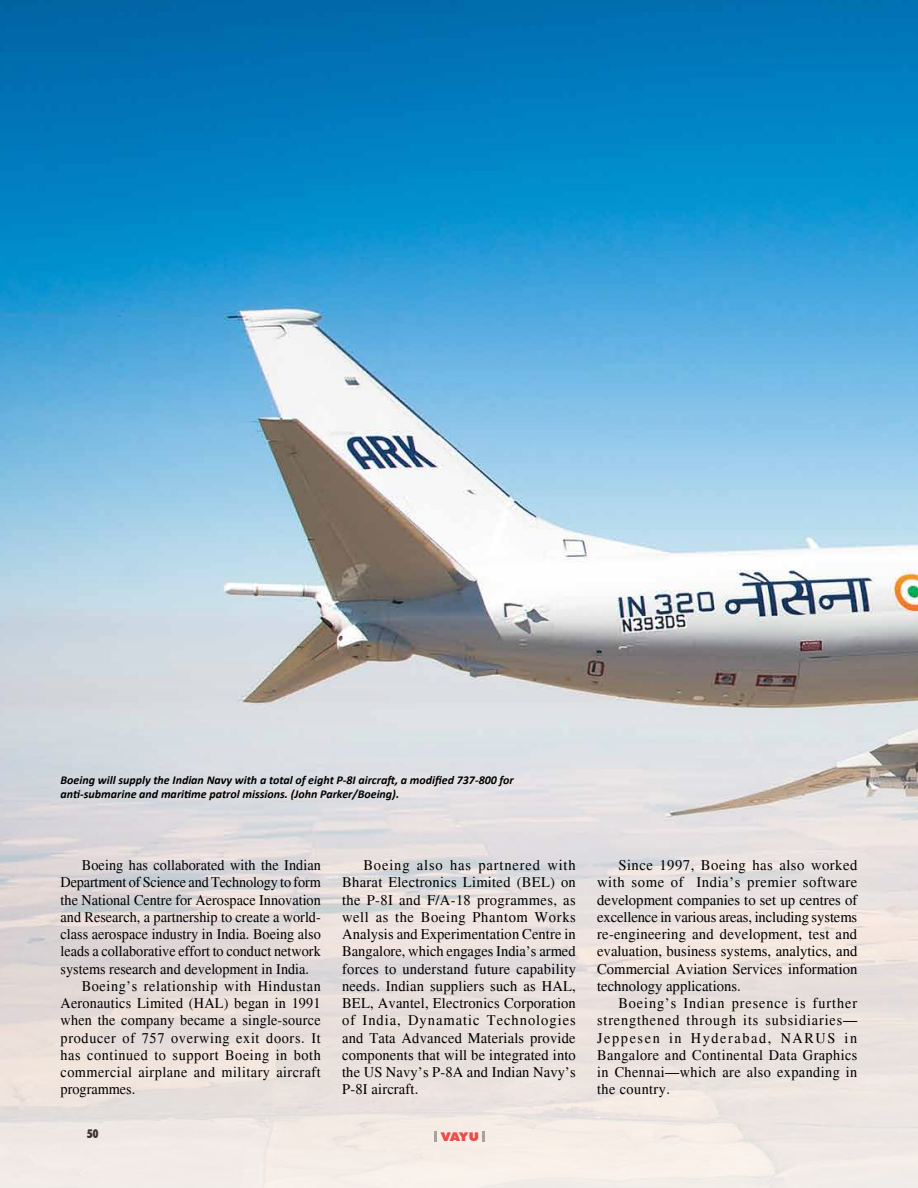
<style>
.page{position:relative;width:918px;height:1188px;background:#fff}
.page>*{position:absolute;margin:0;border:0;box-sizing:border-box;transform-origin:0 0}
.t1{font:15px/17.2px "Times";letter-spacing:.005em;color:#000;text-align:justify}
.t2{font:15px/17.2px "Times";letter-spacing:.005em;color:#000;text-align:justify;scale:.95 1}
.t3{font:15px "Times";letter-spacing:.04em;color:#000;scale:.95 1}
.t4{font:15px "Times";letter-spacing:.035em;color:#000;scale:.95 1}
.t5{font:15px "Times";letter-spacing:.045em;color:#000;scale:.95 1}
.t6{font:italic 700 12px/14.4px "Calibri";color:#000}
.t7{font:900 12px "Futura BT";color:#ed1d24;scale:1.1 1}
.t8{font:900 condensed 12px "Futura BT";color:#000;scale:.95 1}
</style>
<div class="page">
<img style="left:0;top:0;width:918px;height:1188px">
<p class="t6" style="left:61px;top:773px;width:455px">Boeing will supply the Indian Navy with a total of eight P-8I aircraft, a modified 737-800 for anti-submarine and maritime patrol missions. (John Parker/Boeing).</p>
<p class="t2" style="left:82px;top:857px;width:253px">Boeing has collaborated with the Indian</p>
<p class="t2" style="left:61px;top:874px;width:275px">Department of Science and Technology to form</p>
<p class="t2" style="left:61px;top:891px;width:275px">the National Centre for Aerospace Innovation</p>
<p class="t2" style="left:61px;top:908px;width:275px">and Research, a partnership to create a world-</p>
<p class="t2" style="left:61px;top:926px;width:275px">class aerospace industry in India. Boeing also</p>
<p class="t2" style="left:61px;top:943px;width:275px">leads a collaborative effort to conduct network</p>
<p class="t2" style="left:61px;top:960px;width:263px">systems research and development in India.</p>
<p class="t3" style="left:82px;top:977px;width:253px">Boeing’s relationship with Hindustan</p>
<p class="t2" style="left:61px;top:995px;width:275px">Aeronautics Limited (HAL) began in 1991</p>
<p class="t2" style="left:61px;top:1012px;width:275px">when the company became a single-source</p>
<p class="t5" style="left:61px;top:1029px;width:275px">producer of 757 overwing exit doors. It</p>
<p class="t3" style="left:61px;top:1046px;width:276px">has continued to support Boeing in both</p>
<p class="t4" style="left:61px;top:1064px;width:275px">commercial airplane and military aircraft</p>
<p class="t2" style="left:61px;top:1081px;width:80px">programmes.</p>
<p class="t1" style="left:342px;top:857px;width:235px;text-indent:21px">Boeing also has partnered with Bharat Electronics Limited (BEL) on the P-8I and F/A-18 programmes, as well as the Boeing Phantom Works Analysis and Experimentation Centre in Bangalore, which engages India’s armed forces to understand future capability needs. Indian suppliers such as HAL, BEL, Avantel, Electronics Corporation of India, Dynamatic Technologies and Tata Advanced Materials provide components that will be integrated into the US Navy’s P-8A and Indian Navy’s P-8I aircraft.</p>
<p class="t1" style="left:597px;top:857px;width:262px;text-indent:21px">Since 1997, Boeing has also worked with some of India’s premier software development companies to set up centres of excellence in various areas, including systems re-engineering and development, test and evaluation, business systems, analytics, and Commercial Aviation Services information technology applications.</p>
<p class="t2" style="left:597px;top:995px;width:276px;text-indent:21px">Boeing’s Indian presence is further strengthened through its subsidiaries— Jeppesen in Hyderabad, NARUS in Bangalore and Continental Data Graphics in Chennai—which are also expanding in the country.</p>
<p class="t8" style="left:87px;top:1127px;width:13px">50</p>
<p class="t7" style="left:441px;top:1129px;width:36px">VAYU</p>
</div>
